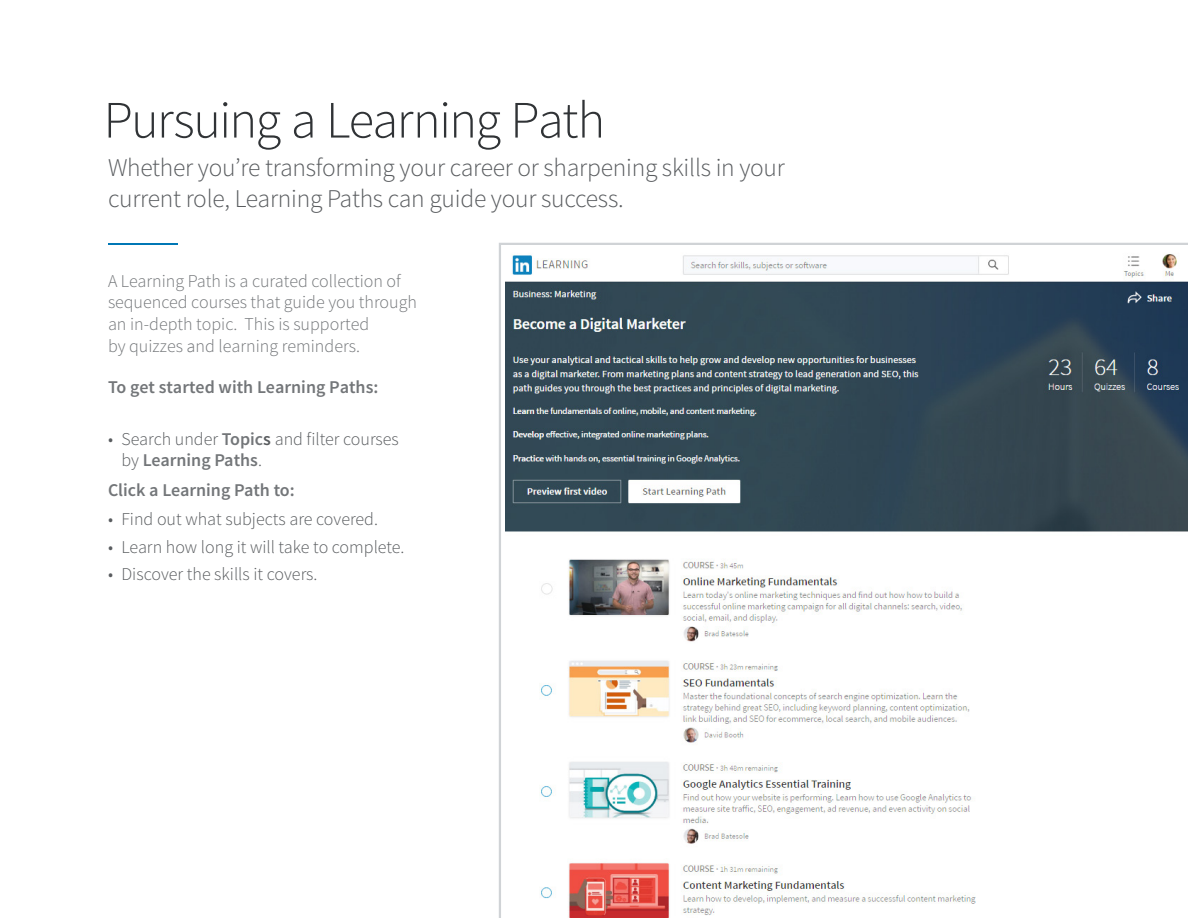
<style>
.page{position:relative;width:1188px;height:918px;background:#fff}
.page>*{position:absolute;margin:0;border:0;box-sizing:border-box;transform-origin:0 0}
.H3_-_Body_Title{font:300 52.5px "Source Sans Pro";letter-spacing:-.035em;color:#303336}
.H4_-_Body_Subtitle{font:300 25.5px/30.6px "Source Sans Pro";letter-spacing:-.01em;color:#595c5f}
.t1{font:300 18px/21.6px "Source Sans Pro";color:#595c5f}
.Body_-_Bullet{font:300 18px/21.6px "Source Sans Pro";color:#737679}
.Body_-_Bullet-2{font:600 18px "Source Sans Pro";color:#737679}
.s1{font-weight:600;color:#737679}
.s2{font-weight:600}
</style>
<div class="page">
<hr style="left:108px;top:243px;width:70px;height:2px;background:#0077b5">
<svg style="left:499px;top:243px;width:689px;height:675px"></svg>
<p class="H3_-_Body_Title" style="left:104px;top:88px;width:503px">Pursuing a Learning Path</p>
<p class="H4_-_Body_Subtitle" style="left:108px;top:153px;width:678px">Whether you’re transforming your career or sharpening skills in your current role, Learning Paths can guide your success.</p>
<p class="Body_-_Bullet" style="left:108px;top:270px;width:311px">A Learning Path is a curated collection of sequenced courses that guide you through an in-depth topic. This is supported<br>by quizzes and learning reminders.</p>
<p class="Body_-_Bullet-2" style="left:108px;top:376px;width:272px">To get started with Learning Paths:</p>
<p class="t1" style="left:122px;top:428px;width:279px;text-indent:-14px">• Search under <span class="s1">Topic</span><span class="s2">s</span> and filter courses by <span class="s1">Learning Paths</span>.</p>
<p class="Body_-_Bullet-2" style="left:108px;top:479px;width:188px">Click a Learning Path to:</p>
<p class="t1" style="left:108px;top:509px;width:272px">• Find out what subjects are covered.</p>
<p class="t1" style="left:108px;top:536px;width:298px">• Learn how long it will take to complete.</p>
<p class="t1" style="left:108px;top:563px;width:211px">• Discover the skills it covers.</p>
</div>
